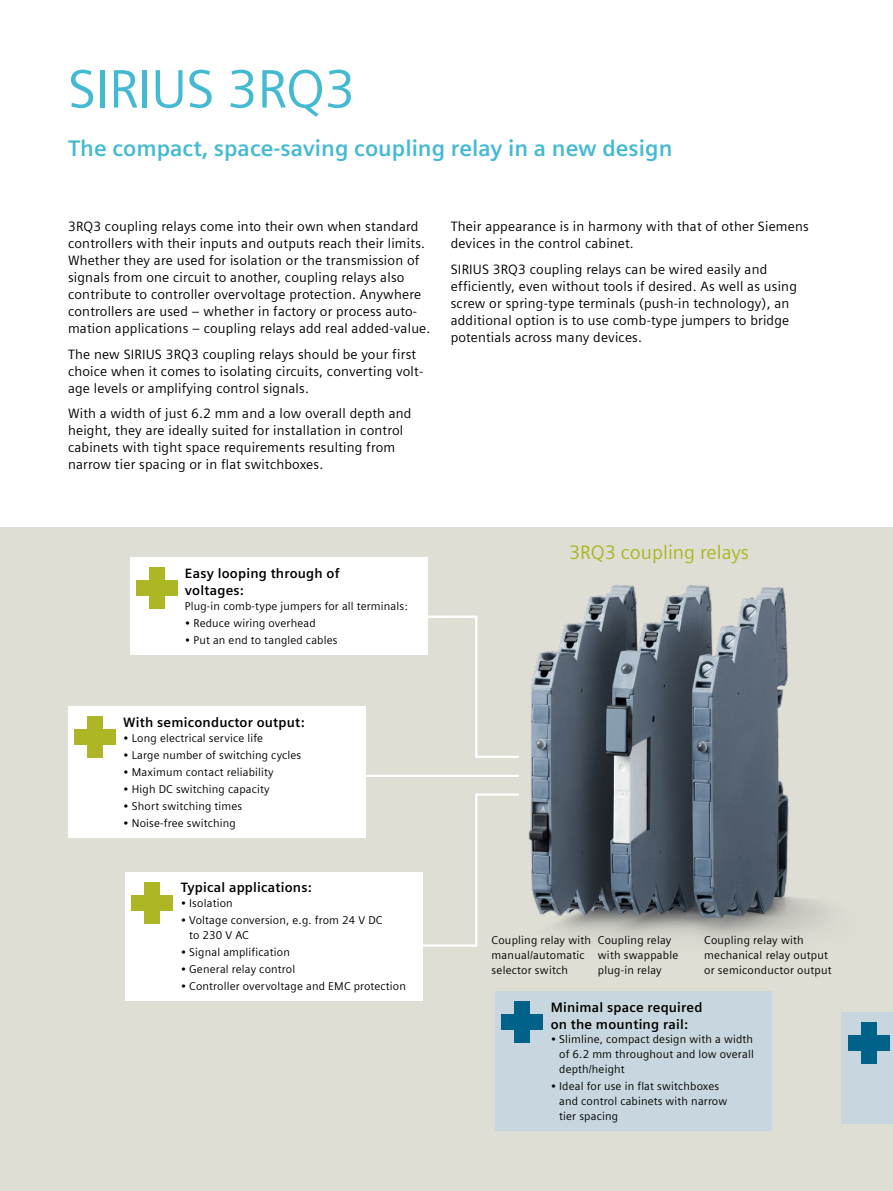
<style>
.page{position:relative;width:893px;height:1191px;background:#fff}
.page>*{position:absolute;margin:0;border:0;box-sizing:border-box;transform-origin:0 0}
.t1{font:54px "Siemens Sans Global";letter-spacing:-.01em;color:#44bad2}
.t2{font:700 22.5px "Siemens Sans Global";color:#44bad2}
.t3{font:19.5px "Siemens Sans Global";color:#aab720}
.t4{font:13.5px/17px "Siemens Sans Global";letter-spacing:.015em;color:#000}
.t5{font:700 13.5px/17px "Siemens Sans Global";letter-spacing:.015em;color:#000}
.t6{font:11.25px/14.9px "Siemens Sans Global";letter-spacing:.015em;color:#000}
</style>
<div class="page">
<div style="left:0;top:527px;width:893px;height:664px;background:#dfded5"></div>
<img style="left:528px;top:585px;width:298px;height:356px">
<div style="left:130px;top:557px;width:297px;height:97px;background:#fff"></div>
<div style="left:68px;top:706px;width:298px;height:131px;background:#fff"></div>
<div style="left:125px;top:872px;width:298px;height:129px;background:#fff"></div>
<div style="left:144px;top:882px;width:16px;height:42px;background:#adb625"></div>
<div style="left:131px;top:895px;width:42px;height:16px;background:#adb625"></div>
<hr style="left:357px;top:774px;width:162px;height:3px;background:#fff">
<svg style="left:413px;top:614px;width:106px;height:144px"></svg>
<svg style="left:423px;top:793px;width:96px;height:154px"></svg>
<div style="left:842px;top:1012px;width:51px;height:112px;background:#c8d7df"></div>
<div style="left:495px;top:991px;width:277px;height:139px;background:#c8d7df"></div>
<div style="left:149px;top:567px;width:16px;height:42px;background:#adb625"></div>
<div style="left:136px;top:580px;width:41px;height:16px;background:#adb625"></div>
<div style="left:87px;top:716px;width:16px;height:42px;background:#adb625"></div>
<div style="left:74px;top:729px;width:42px;height:16px;background:#adb625"></div>
<div style="left:514px;top:1001px;width:16px;height:42px;background:#006288"></div>
<div style="left:501px;top:1014px;width:42px;height:16px;background:#006288"></div>
<div style="left:861px;top:1022px;width:16px;height:42px;background:#006288"></div>
<div style="left:848px;top:1035px;width:42px;height:16px;background:#006288"></div>
<h1 class="t1" style="left:68px;top:49px;width:289px">SIRIUS 3RQ3</h1>
<h2 class="t2" style="left:68px;top:135px;width:606px">The compact, space-saving coupling relay in a new design</h2>
<p class="t4" style="left:68px;top:218px;width:364px">3RQ3 coupling relays come into their own when standard controllers with their inputs and outputs reach their limits.<br>Whether they are used for isolation or the transmission of signals from one circuit to another, coupling relays also contribute to controller overvoltage protection. Anywhere controllers are used – whether in factory or process auto&shy;mation applications – coupling relays add real added-value.</p>
<p class="t4" style="left:68px;top:346px;width:357px">The new SIRIUS 3RQ3 coupling relays should be your first choice when it comes to isolating circuits, converting volt&shy;age levels or amplifying control signals.</p>
<p class="t4" style="left:68px;top:405px;width:345px">With a width of just 6.2 mm and a low overall depth and height, they are ideally suited for installation in control cabinets with tight space requirements resulting from narrow tier spacing or in flat switchboxes.</p>
<p class="t4" style="left:451px;top:218px;width:360px">Their appearance is in harmony with that of other Siemens devices in the control cabinet.</p>
<p class="t4" style="left:451px;top:261px;width:348px">SIRIUS 3RQ3 coupling relays can be wired easily and efficiently, even without tools if desired. As well as using screw or spring-type terminals (push-in technology), an additional option is to use comb-type jumpers to bridge potentials across many devices.</p>
<p class="t5" style="left:185px;top:564px;width:156px">Easy looping through of voltages:</p>
<p class="t6" style="left:185px;top:599px;width:224px">Plug-in comb-type jumpers for all terminals:</p>
<p class="t6" style="left:185px;top:616px;width:132px">• Reduce wiring overhead</p>
<p class="t6" style="left:185px;top:633px;width:154px">• Put an end to tangled cables</p>
<p class="t5" style="left:123px;top:713px;width:183px">With semiconductor output:</p>
<p class="t6" style="left:123px;top:730px;width:141px">• Long electrical service life</p>
<p class="t6" style="left:123px;top:747px;width:180px">• Large number of switching cycles</p>
<p class="t6" style="left:123px;top:764px;width:152px">• Maximum contact reliability</p>
<p class="t6" style="left:123px;top:781px;width:148px">• High DC switching capacity</p>
<p class="t6" style="left:123px;top:798px;width:121px">• Short switching times</p>
<p class="t6" style="left:123px;top:816px;width:114px">• Noise-free switching</p>
<p class="t5" style="left:181px;top:879px;width:132px">Typical applications:</p>
<p class="t6" style="left:181px;top:896px;width:54px">• Isolation</p>
<p class="t6" style="left:189px;top:913px;width:195px;text-indent:-9px">• Voltage conversion, e.g. from 24 V DC to 230 V AC</p>
<p class="t6" style="left:181px;top:945px;width:111px">• Signal amplification</p>
<p class="t6" style="left:181px;top:962px;width:116px">• General relay control</p>
<p class="t6" style="left:181px;top:979px;width:227px">• Controller overvoltage and EMC protection</p>
<h3 class="t3" style="left:569px;top:538px;width:182px">3RQ3 coupling relays</h3>
<p class="t6" style="left:492px;top:933px;width:101px">Coupling relay with manual/automatic selector switch</p>
<p class="t6" style="left:598px;top:933px;width:82px">Coupling relay with swappable plug-in relay</p>
<p class="t6" style="left:704px;top:933px;width:129px">Coupling relay with mechanical relay output or semiconductor output</p>
<p class="t5" style="left:551px;top:998px;width:153px">Minimal space required on the mounting rail:</p>
<p class="t6" style="left:559px;top:1032px;width:196px;text-align:justify;text-indent:-9px">• Slimline, compact design with a width of 6.2 mm throughout and low overall depth/height</p>
<p class="t6" style="left:559px;top:1079px;width:170px;text-indent:-9px">• Ideal for use in flat switchboxes and control cabinets with narrow tier spacing</p>
</div>
